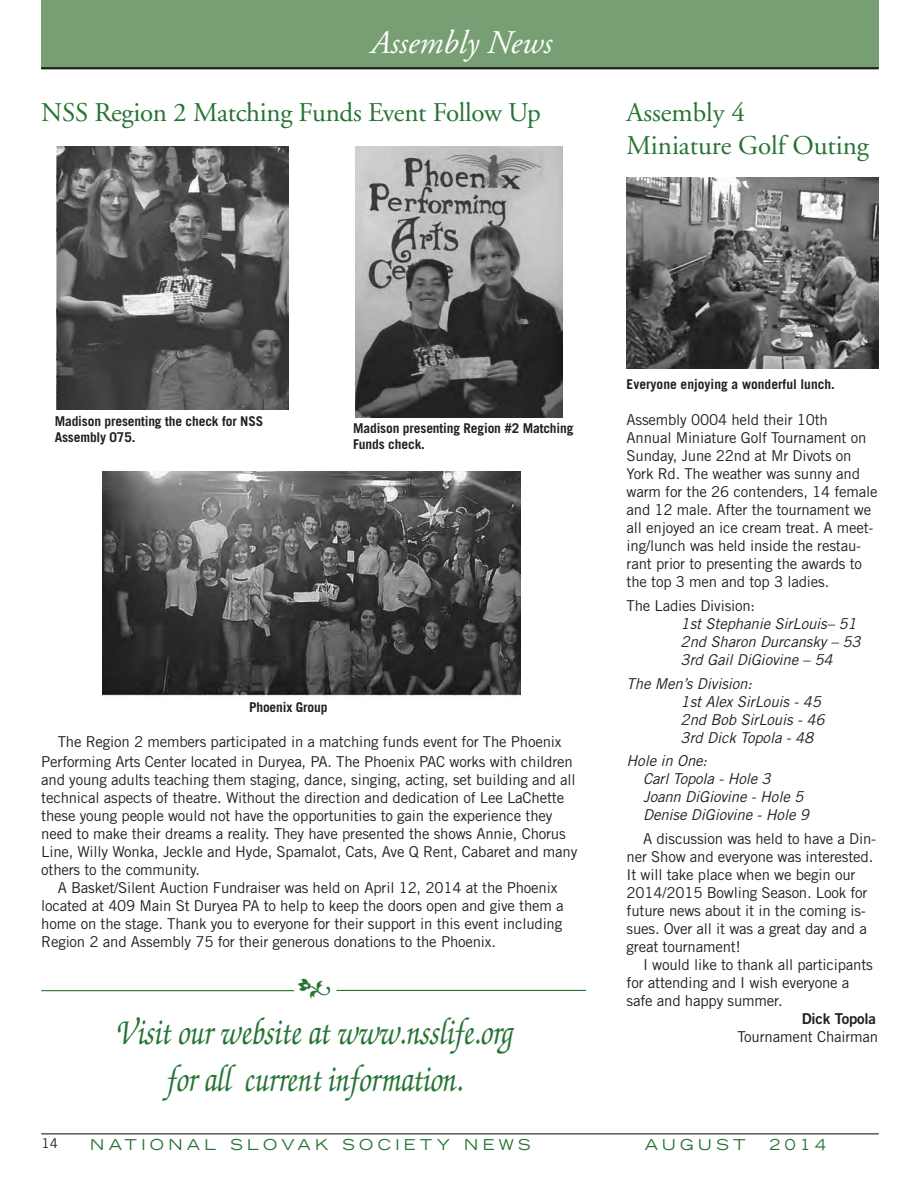
<style>
.page{position:relative;width:920px;height:1190px;background:#fff}
.page>*{position:absolute;margin:0;border:0;box-sizing:border-box;transform-origin:0 0}
.t1{font:italic 500 39px/46.8px "Zapf Chancery";letter-spacing:-.01em;color:#267434;text-align:center;scale:.8 1}
.t2{font:italic 33px "Adobe Garamond";color:#fff}
.t3{font:27px/32.4px "Adobe Garamond";letter-spacing:-.01em;color:#267434}
.t4{font:15px/18px "Trade Gothic";letter-spacing:-.015em;color:#231f20}
.t5{font:italic 15px/18px "Trade Gothic";letter-spacing:-.01em;color:#231f20}
.t6{font:expanded 15px "Trade Gothic LH";letter-spacing:.29em;color:#267434}
.t7{font:15px "Trade Gothic Bold Two";letter-spacing:-.01em;color:#231f20}
.t8{font:700 13.5px/16.2px "Trade Gothic";letter-spacing:-.01em;color:#231f20}
.t9{font:13.5px "Trade Gothic";color:#231f20}
</style>
<div class="page">
<div style="left:42px;top:0;width:836px;height:68px;background:#779f73"></div>
<hr style="left:336px;top:989px;width:250px;height:2px;background:#267434">
<hr style="left:41px;top:990px;width:253px;height:1px;background:#267434">
<img style="left:355px;top:146px;width:207px;height:271px">
<img style="left:103px;top:471px;width:417px;height:225px">
<img style="left:57px;top:146px;width:231px;height:263px">
<img style="left:626px;top:177px;width:252px;height:191px">
<hr style="left:41px;top:67px;width:837px;height:2px;background:#231f20">
<hr style="left:41px;top:1133px;width:837px;height:1px;background:#231f20">
<h2 class="t2" style="left:369px;top:29px;width:183px">Assembly News</h2>
<h3 class="t3" style="left:41px;top:99px;width:501px">NSS Region 2 Matching Funds Event Follow Up</h3>
<h3 class="t3" style="left:626px;top:99px;width:244px">Assembly 4<br>Miniature Golf Outing</h3>
<p class="t8" style="left:626px;top:377px;width:210px">Everyone enjoying a wonderful lunch.</p>
<p class="t8" style="left:353px;top:421px;width:222px">Madison presenting Region #2 Matching<br>Funds check.</p>
<p class="t4" style="left:626px;top:412px;width:252px">Assembly 0004 held their 10th<br>Annual Miniature Golf Tournament on Sunday, June 22nd at Mr Divots on York Rd. The weather was sunny and warm for the 26 contenders, 14 female and 12 male. After the tournament we all enjoyed an ice cream treat. A meet&shy;ing/lunch was held inside the restau&shy;rant prior to presenting the awards to the top 3 men and top 3 ladies.</p>
<p class="t4" style="left:626px;top:598px;width:130px">The Ladies Division:</p>
<p class="t5" style="left:680px;top:616px;width:182px">1st Stephanie SirLouis– 51<br>2nd Sharon Durcansky – 53<br>3rd Gail DiGiovine – 54</p>
<p class="t5" style="left:680px;top:676px;width:145px;text-indent:-54px">The Men’s Division:<br>1st Alex SirLouis - 45<br>2nd Bob SirLouis - 46<br>3rd Dick Topola - 48</p>
<p class="t5" style="left:643px;top:753px;width:167px;text-indent:-17px">Hole in One:<br>Carl Topola - Hole 3<br>Joann DiGiovine - Hole 5<br>Denise DiGiovine - Hole 9</p>
<p class="t4" style="left:626px;top:831px;width:251px;text-indent:17px">A discussion was held to have a Din&shy;ner Show and everyone was interested.<br>It will take place when we begin our 2014/2015 Bowling Season. Look for future news about it in the coming is&shy;sues. Over all it was a great day and a great tournament!</p>
<p class="t4" style="left:626px;top:957px;width:248px;text-indent:17px">I would like to thank all participants for attending and I wish everyone a safe and happy summer.</p>
<p class="t7" style="left:801px;top:1013px;width:76px">Dick Topola</p>
<p class="t4" style="left:737px;top:1029px;width:142px">Tournament Chairman</p>
<p class="t8" style="left:55px;top:414px;width:210px">Madison presenting the check for NSS<br>Assembly 075.</p>
<p class="t8" style="left:249px;top:700px;width:80px">Phoenix Group</p>
<p class="t4" style="left:41px;top:734px;width:537px;text-indent:17px">The Region 2 members participated in a matching funds event for The Phoenix Performing Arts Center located in Duryea, PA. The Phoenix PAC works with children and young adults teaching them staging, dance, singing, acting, set building and all technical aspects of theatre. Without the direction and dedication of Lee LaChette these young people would not have the opportunities to gain the experience they need to make their dreams a reality. They have presented the shows Annie, Chorus Line, Willy Wonka, Jeckle and Hyde, Spamalot, Cats, Ave Q Rent, Cabaret and many others to the community.</p>
<p class="t4" style="left:41px;top:879px;width:524px;text-indent:17px">A Basket/Silent Auction Fundraiser was held on April 12, 2014 at the Phoenix located at 409 Main St Duryea PA to help to keep the doors open and give them a home on the stage. Thank you to everyone for their support in this event including Region 2 and Assembly 75 for their generous donations to the Phoenix.</p>
<h1 class="t1" style="left:115px;top:1007px;width:498px">Visit our website at www.nsslife.org for all current information.</h1>
<p class="t9" style="left:42px;top:1138px;width:18px">14</p>
<p class="t6" style="left:90px;top:1138px;width:442px">NATIONAL SLOVAK SOCIETY NEWS</p>
<p class="t6" style="left:644px;top:1138px;width:102px">AUGUST</p>
<p class="t6" style="left:769px;top:1138px;width:58px">2014</p>
</div>
